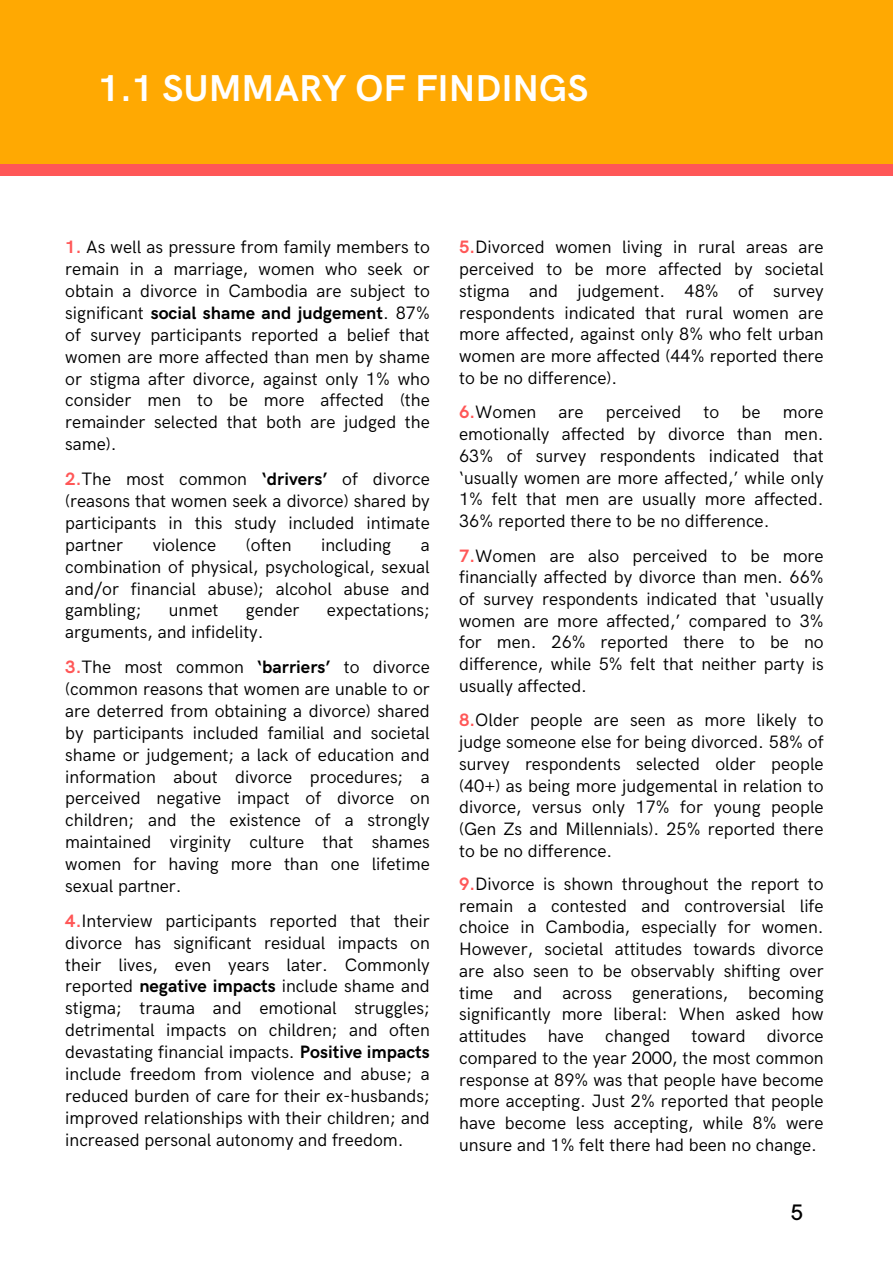
<style>
.page{position:relative;width:893px;height:1264px;background:#fff}
.page>*{position:absolute;margin:0;border:0;box-sizing:border-box;transform-origin:0 0}
.t1{font:700 37.5px "HK Grotesk";color:#fff}
.t2{font:500 22.5px "HK Grotesk";color:#000}
.t3{font:18px/21.9px "HK Grotesk";color:#000;text-align:justify}
.s1{font-weight:700;color:#ff5757}
.s2{font-weight:700}
</style>
<div class="page">
<div style="left:0;top:24px;width:892px;height:152px;background:#ff5757"></div>
<div style="left:0;top:0;width:892px;height:163px;background:#ffa902"></div>
<p class="t1" style="left:98px;top:67px;width:491px">1.1 SUMMARY OF FINDINGS</p>
<p class="t3" style="left:65px;top:237px;width:366px"><span class="s1">1.</span> As well as pressure from family members to remain in a marriage, women who seek or obtain a divorce in Cambodia are subject to significant <span class="s2">social shame and judgement</span>. 87% of survey participants reported a belief that women are more affected than men by shame or stigma after divorce, against only 1% who consider men to be more affected (the remainder selected that both are judged the same).</p>
<p class="t3" style="left:65px;top:469px;width:366px"><span class="s1">2.</span>The most common <span class="s2">‘drivers’</span> of divorce (reasons that women seek a divorce) shared by participants in this study included intimate partner</p>
<p class="t3" style="left:153px;top:534px;width:65px">violence</p>
<p class="t3" style="left:246px;top:534px;width:47px">(often</p>
<p class="t3" style="left:321px;top:534px;width:72px">including</p>
<p class="t3" style="left:65px;top:534px;width:366px;text-indent:355px">a combination of physical, psychological, sexual and/or financial abuse); alcohol abuse and gambling;</p>
<p class="t3" style="left:169px;top:600px;width:51px">unmet</p>
<p class="t3" style="left:246px;top:600px;width:55px">gender</p>
<p class="t3" style="left:327px;top:600px;width:104px">expectations;</p>
<p class="t3" style="left:65px;top:622px;width:200px">arguments, and infidelity.</p>
<p class="t3" style="left:65px;top:657px;width:366px"><span class="s1">3.</span>The most common <span class="s2">‘barriers’</span> to divorce (common reasons that women are unable to or are deterred from obtaining a divorce) shared by participants included familial and societal shame or judgement; a lack of education and information about divorce procedures; a perceived negative impact of divorce on children; and the existence of a strongly maintained virginity culture that shames women for having more than one lifetime sexual partner.</p>
<p class="t3" style="left:65px;top:910px;width:366px"><span class="s1">4.</span>Interview participants reported that their divorce has significant residual impacts on their lives, even years later. Commonly reported <span class="s2">negative impacts</span> include shame and stigma; trauma and emotional struggles; detrimental impacts on children; and often devastating financial impacts. <span class="s2">Positive impacts </span>include freedom from violence and abuse; a reduced burden of care for their ex-husbands; improved relationships with their children; and increased personal autonomy and freedom.</p>
<p class="t3" style="left:459px;top:237px;width:366px"><span class="s1">5.</span>Divorced women living in rural areas are perceived to be more affected by societal stigma and judgement. 48% of survey respondents indicated that rural women are more affected, against only 8% who felt urban women are more affected (44% reported there to be no difference).</p>
<p class="t3" style="left:459px;top:402px;width:366px"><span class="s1">6.</span>Women are perceived to be more emotionally affected by divorce than men.<br>63% of survey respondents indicated that ‘usually women are more affected,’ while only 1% felt that men are usually more affected.<br>36% reported there to be no difference.</p>
<p class="t3" style="left:459px;top:545px;width:366px"><span class="s1">7.</span>Women are also perceived to be more financially affected by divorce than men. 66% of survey respondents indicated that ‘usually women are more affected,’ compared to 3% for men. 26% reported there to be no difference, while 5% felt that neither party is usually affected.</p>
<p class="t3" style="left:459px;top:710px;width:366px"><span class="s1">8.</span>Older people are seen as more likely to judge someone else for being divorced. 58% of survey respondents selected older people (40+) as being more judgemental in relation to divorce, versus only 17% for young people (Gen Zs and Millennials). 25% reported there to be no difference.</p>
<p class="t3" style="left:459px;top:873px;width:366px"><span class="s1">9.</span>Divorce is shown throughout the report to remain a contested and controversial life choice in Cambodia, especially for women.<br>However, societal attitudes towards divorce are also seen to be observably shifting over time and across generations, becoming significantly more liberal: When asked how attitudes have changed toward divorce compared to the year 2000, the most common response at 89% was that people have become more accepting. Just 2% reported that people have become less accepting, while 8% were unsure and 1% felt there had been no change.</p>
<p class="t2" style="left:790px;top:1199px;width:14px">5</p>
</div>
